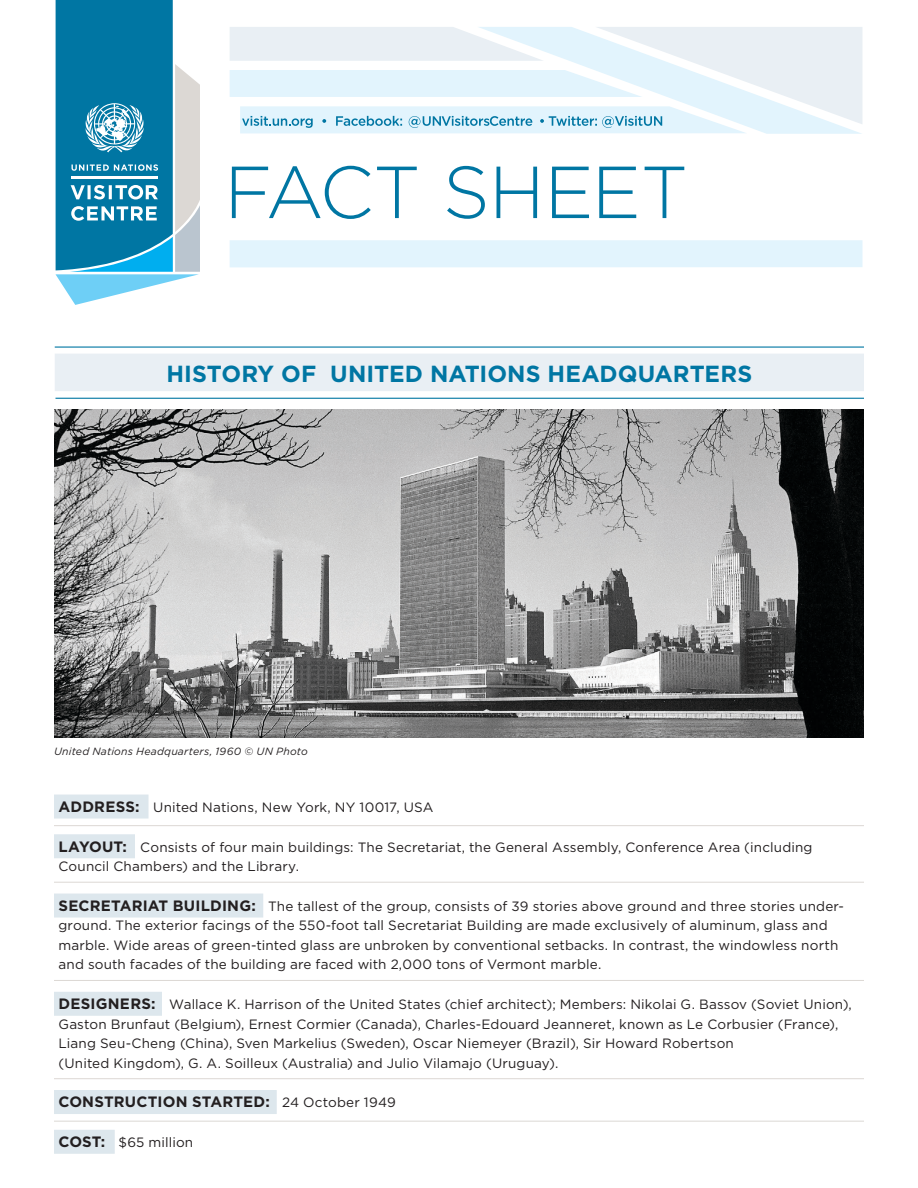
<style>
.page{position:relative;width:918px;height:1188px;background:#fff}
.page>*{position:absolute;margin:0;border:0;box-sizing:border-box;transform-origin:0 0}
.t1{font:300 73.5px "Gotham";letter-spacing:-.015em;color:#0076a3}
.H2_span_columns{font:700 23.25px "Gotham";color:#0076a3}
.ctx_5th_entry_thin_r{font:700 15px "Gotham";letter-spacing:.01em;color:#231f20}
.ctx_3rd_entry_thin_r{font:13.5px/19.5px "Gotham";letter-spacing:.01em;color:#231f20}
.ctx_4th_entry_thin_r{font:13.5px/19.5px "Gotham";letter-spacing:.01em;color:#231f20}
.ctx_2nd_entry_thin_r{font:13.5px/19.5px "Gotham";letter-spacing:.01em;color:#231f20}
.ctx_1st_entry_thin_r{font:13.5px "Gotham";letter-spacing:.01em;color:#231f20}
.ctx_6th_last_entry_n{font:13.5px "Gotham";letter-spacing:.005em;color:#231f20}
.cap{font:italic 10.5px "Gotham";letter-spacing:.02em;color:#231f20}
.s1{font-weight:700;font-size:15px}
.s2{font-weight:400;font-size:13.5px}
</style>
<div class="page">
<hr style="left:55px;top:346px;width:809px;height:2px;background:#0076a3">
<div style="left:55px;top:354px;width:809px;height:37px;background:#e9eff4"></div>
<hr style="left:56px;top:398px;width:808px;height:1px;background:#0076a3">
<div style="left:54px;top:795px;width:94px;height:24px;background:#dde7ed"></div>
<hr style="left:54px;top:825px;width:810px;height:1px;background:#dcd8d4">
<div style="left:54px;top:834px;width:81px;height:24px;background:#dde7ed"></div>
<hr style="left:54px;top:882px;width:810px;height:1px;background:#dcd8d4">
<div style="left:54px;top:894px;width:209px;height:24px;background:#dde7ed"></div>
<hr style="left:54px;top:980px;width:810px;height:1px;background:#dcd8d4">
<div style="left:54px;top:992px;width:108px;height:24px;background:#dde7ed"></div>
<hr style="left:54px;top:1078px;width:810px;height:1px;background:#dcd8d4">
<div style="left:54px;top:1090px;width:223px;height:24px;background:#dde7ed"></div>
<hr style="left:54px;top:1121px;width:810px;height:1px;background:#dcd8d4">
<div style="left:54px;top:1130px;width:61px;height:24px;background:#dde7ed"></div>
<img style="left:54px;top:410px;width:810px;height:327px">
<div style="left:230px;top:240px;width:632px;height:27px;background:#e2f4fd"></div>
<svg style="left:56px;top:0;width:144px;height:305px"></svg>
<svg style="left:230px;top:27px;width:632px;height:107px"></svg>
<h1 class="t1" style="left:224px;top:152px;width:466px">FACT SHEET</h1>
<p class="H2_span_columns" style="left:166px;top:360px;width:587px">HISTORY OF UNITED NATIONS HEADQUARTERS</p>
<p class="cap" style="left:54px;top:745px;width:255px">United Nations Headquarters, 1960 © UN Photo</p>
<p class="ctx_1st_entry_thin_r" style="left:58px;top:800px;width:377px"><span class="s1">ADDRESS:</span> United Nations, New York, NY 10017, USA</p>
<p class="ctx_2nd_entry_thin_r" style="left:58px;top:837px;width:756px"><span class="s1">LAYOUT:</span> Consists of four main buildings: The Secretariat, the General Assembly, Conference Area (including<br>Council Chambers) and the Library.</p>
<p class="ctx_3rd_entry_thin_r" style="left:58px;top:896px;width:787px"><span class="s1">SECRETARIAT BUILDING:</span> The tallest of the group, consists of 39 stories above ground and three stories under&shy;ground. The exterior facings of the 550-foot tall Secretariat Building are made exclusively of aluminum, glass and marble. Wide areas of green-tinted glass are unbroken by conventional setbacks. In contrast, the windowless north and south facades of the building are faced with 2,000 tons of Vermont marble.</p>
<p class="ctx_4th_entry_thin_r" style="left:58px;top:994px;width:795px"><span class="s1">DESIGNERS:</span> Wallace K. Harrison of the United States (chief architect); Members: Nikolai G. Bassov (Soviet Union), Gaston Brunfaut (Belgium), Ernest Cormier (Canada), Charles-Edouard Jeanneret, known as Le Corbusier (France), Liang Seu-Cheng (China), Sven Markelius (Sweden), Oscar Niemeyer (Brazil), Sir Howard Robertson<br>(United Kingdom), G. A. Soilleux (Australia) and Julio Vilamajo (Uruguay).</p>
<p class="ctx_5th_entry_thin_r" style="left:58px;top:1093px;width:339px">CONSTRUCTION STARTED: <span class="s2">24 October 1949</span></p>
<p class="ctx_6th_last_entry_n" style="left:58px;top:1135px;width:136px"><span class="s1">COST:</span> $65 million</p>
</div>
